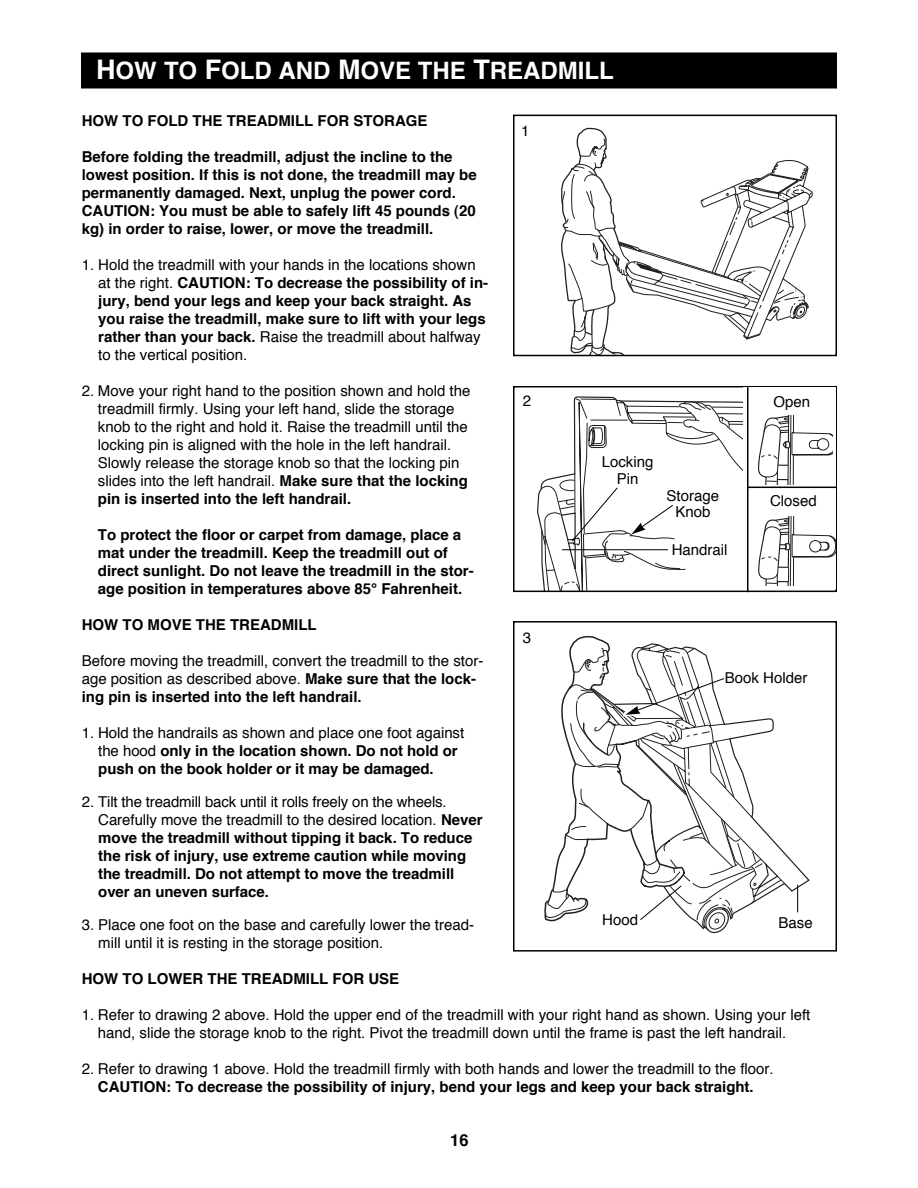
<style>
.page{position:relative;width:918px;height:1188px;background:#fff}
.page>*{position:absolute;margin:0;border:0;box-sizing:border-box;transform-origin:0 0}
.t1{font:700 24px "Helvetica";color:#fff}
.t2{font:700 16.5px "Helvetica";color:#000}
.t3{font:700 15px/18px "Helvetica";color:#000}
.t4{font:15px/18px "Helvetica";color:#000}
.s1{font-size:27px}
.s2{font-weight:400}
.s3{font-weight:700}
</style>
<div class="page">
<svg style="left:561px;top:127px;width:252px;height:226px"></svg>
<div style="left:513px;top:115px;width:324px;height:241px;border:2px solid #000"></div>
<div style="left:513px;top:621px;width:324px;height:331px;border:2px solid #000"></div>
<svg style="left:543px;top:621px;width:255px;height:306px"></svg>
<div style="left:513px;top:386px;width:324px;height:206px;border:2px solid #000"></div>
<hr style="left:747px;top:487px;width:90px;height:1px;background:#000">
<svg style="left:541px;top:387px;width:294px;height:204px"></svg>
<div style="left:764px;top:489px;width:59px;height:27px;background:#fff"></div>
<div style="left:762px;top:391px;width:59px;height:24px;background:#fff"></div>
<hr style="left:747px;top:387px;width:1px;height:205px;background:#000">
<div style="left:521px;top:394px;width:28px;height:24px;background:#fff"></div>
<div style="left:521px;top:630px;width:31px;height:28px;background:#fff"></div>
<div style="left:81px;top:52px;width:756px;height:36px;background:#000"></div>
<h1 class="t1" style="left:96px;top:62px;width:519px"><span class="s1">H</span>OW TO <span class="s1">F</span>OLD AND <span class="s1">M</span>OVE THE <span class="s1">T</span>READMILL</h1>
<p class="t3" style="left:82px;top:113px;width:347px">HOW TO FOLD THE TREADMILL FOR STORAGE</p>
<p class="t3" style="left:82px;top:149px;width:397px">Before folding the treadmill, adjust the incline to the lowest position. If this is not done, the treadmill may be permanently damaged. Next, unplug the power cord.<br>CAUTION: You must be able to safely lift 45 pounds (20 kg) in order to raise, lower, or move the treadmill.</p>
<p class="t3" style="left:98px;top:257px;width:392px;text-indent:-16px"><span class="s2">1. Hold the treadmill with your hands in the locations shown at the right.</span> CAUTION: To decrease the possibility of in&shy;jury, bend your legs and keep your back straight. As you raise the treadmill, make sure to lift with your legs rather than your back. <span class="s2">Raise the treadmill about halfway to the vertical position.</span></p>
<p class="t4" style="left:98px;top:383px;width:374px;text-indent:-16px">2. Move your right hand to the position shown and hold the treadmill firmly. Using your left hand, slide the storage knob to the right and hold it. Raise the treadmill until the locking pin is aligned with the hole in the left handrail.<br>Slowly release the storage knob so that the locking pin slides into the left handrail. <span class="s3">Make sure that the locking pin is inserted into the left handrail.</span></p>
<p class="t3" style="left:98px;top:527px;width:377px">To protect the floor or carpet from damage, place a mat under the treadmill. Keep the treadmill out of direct sunlight. Do not leave the treadmill in the stor&shy;age position in temperatures above 85° Fahrenheit.</p>
<p class="t3" style="left:82px;top:617px;width:236px">HOW TO MOVE THE TREADMILL</p>
<p class="t4" style="left:82px;top:653px;width:403px">Before moving the treadmill, convert the treadmill to the stor&shy;age position as described above. <span class="s3">Make sure that the lock&shy;ing pin is inserted into the left handrail.</span></p>
<p class="t3" style="left:98px;top:725px;width:368px;text-indent:-16px"><span class="s2">1. Hold the handrails as shown and place one foot against the hood</span> only in the location shown. Do not hold or push on the book holder or it may be damaged.</p>
<p class="t3" style="left:98px;top:794px;width:386px;text-indent:-16px"><span class="s2">2. Tilt the treadmill back until it rolls freely on the wheels.<br>Carefully move the treadmill to the desired location.</span> Never move the treadmill without tipping it back. To reduce the risk of injury, use extreme caution while moving the treadmill. Do not attempt to move the treadmill over an uneven surface.</p>
<p class="t4" style="left:98px;top:917px;width:377px;text-indent:-16px">3. Place one foot on the base and carefully lower the tread&shy;mill until it is resting in the storage position.</p>
<p class="t3" style="left:82px;top:971px;width:319px">HOW TO LOWER THE TREADMILL FOR USE</p>
<p class="t4" style="left:82px;top:1007px;width:730px;text-align:center">1. Refer to drawing 2 above. Hold the upper end of the treadmill with your right hand as shown. Using your left hand, slide the storage knob to the right. Pivot the treadmill down until the frame is past the left handrail.</p>
<p class="t4" style="left:82px;top:1061px;width:693px">2. Refer to drawing 1 above. Hold the treadmill firmly with both hands and lower the treadmill to the floor.</p>
<p class="t3" style="left:98px;top:1079px;width:657px">CAUTION: To decrease the possibility of injury, bend your legs and keep your back straight.</p>
<p class="t4" style="left:521px;top:123px;width:10px">1</p>
<p class="t4" style="left:774px;top:394px;width:38px">Open</p>
<p class="t4" style="left:523px;top:394px;width:10px">2</p>
<p class="t4" style="left:602px;top:455px;width:53px;line-height:16.5px;text-align:center">Locking<br>Pin</p>
<p class="t4" style="left:667px;top:489px;width:54px;line-height:16.5px;text-align:center">Storage<br>Knob</p>
<p class="t4" style="left:770px;top:493px;width:48px">Closed</p>
<p class="t4" style="left:672px;top:543px;width:57px">Handrail</p>
<p class="t4" style="left:523px;top:630px;width:10px">3</p>
<p class="t4" style="left:725px;top:670px;width:84px">Book Holder</p>
<p class="t4" style="left:602px;top:912px;width:37px">Hood</p>
<p class="t4" style="left:779px;top:916px;width:36px">Base</p>
<p class="t2" style="left:450px;top:1134px;width:20px">16</p>
</div>
